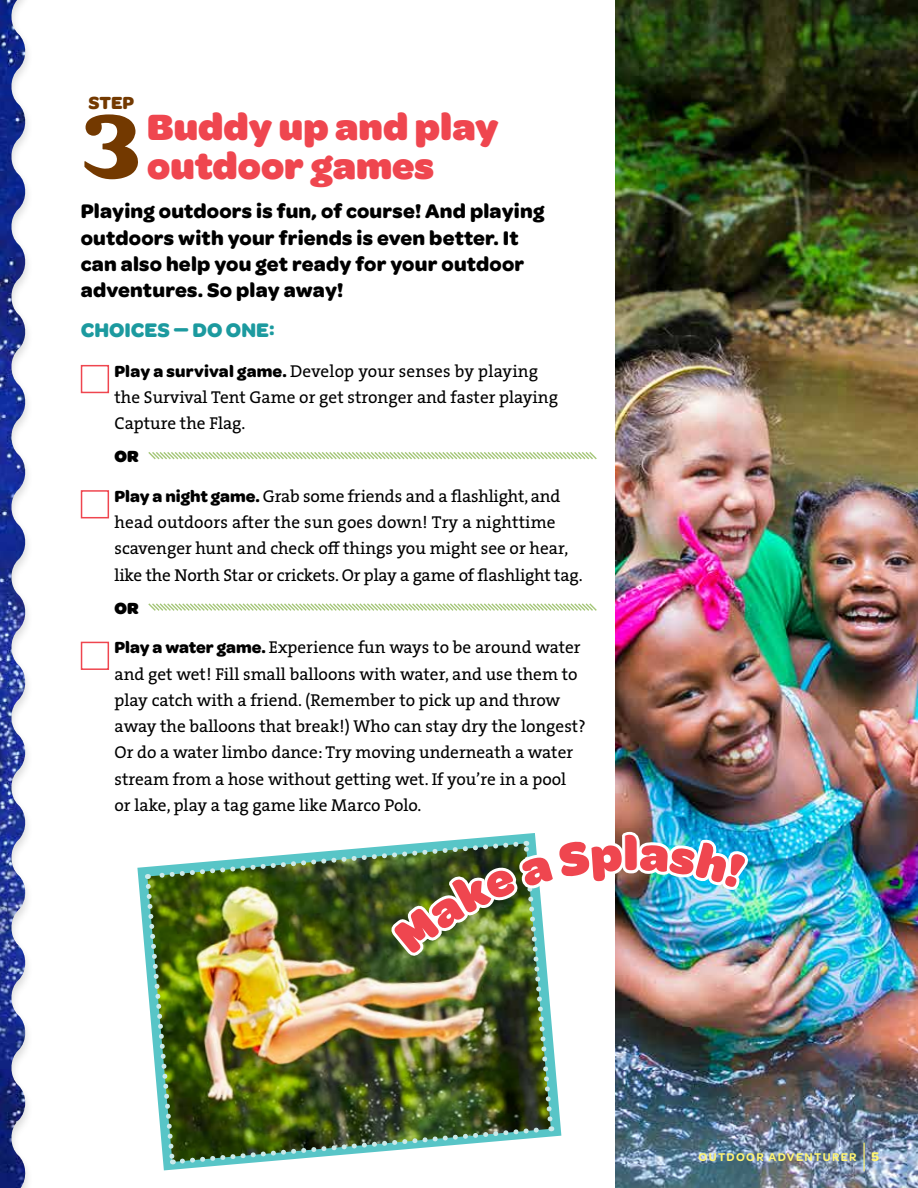
<style>
.page{position:relative;width:918px;height:1188px;background:#fff}
.page>*{position:absolute;margin:0;border:0;box-sizing:border-box;transform-origin:0 0}
.t1{font:109.5px "Kari";color:#733900}
.t2{font:900 49.5px "Omnes Girl Scouts";color:#ef464f}
.t3{font:900 39px/39px "Omnes Girl Scouts";color:#ef464f}
.t4{font:700 21px/26.2px "Omnes Girl Scouts";letter-spacing:.01em;color:#000}
.t5{font:700 21px "Omnes Girl Scouts";color:#1c9a9f}
.t6{font:700 18.75px "Omnes Girl Scouts";color:#733900}
.t7{font:17.25px/26.2px "The Serif HP5 Plain";color:#000}
.t8{font:900 17.25px "Omnes Girl Scouts";color:#000}
.t9{font:600 12px "Omnes Girl Scouts";letter-spacing:.11em;color:#fff572}
.s1{font-family:"Omnes Girl Scouts";font-weight:700}
.s2{font-weight:700;font-size:13.5px}
</style>
<div class="page">
<img style="left:0;top:0;width:27px;height:1188px">
<div style="left:81px;top:365px;width:28px;height:28px;border:2px solid #ef464f"></div>
<div style="left:81px;top:490px;width:28px;height:28px;border:2px solid #ef464f"></div>
<div style="left:81px;top:642px;width:28px;height:28px;border:2px solid #ef464f"></div>
<img style="left:755px;top:0;width:163px;height:1188px">
<div style="left:0;top:480px;width:7px;height:569px;background:#000;opacity:.75"></div>
<hr style="left:863px;top:1143px;width:2px;height:28px;background:#fff572">
<img style="left:143px;top:0;width:612px;height:1188px">
<p class="t6" style="left:88px;top:89px;width:47px">STEP</p>
<h1 class="t1" style="left:81px;top:80px;width:62px">3</h1>
<h3 class="t3" style="left:147px;top:103px;width:353px">Buddy up and play outdoor games</h3>
<p class="t4" style="left:81px;top:197px;width:465px">Playing outdoors is fun, of course! And playing outdoors with your friends is even better. It can also help you get ready for your outdoor adventures. So play away!</p>
<p class="t5" style="left:81px;top:314px;width:195px">CHOICES — DO ONE:</p>
<p class="t7" style="left:115px;top:358px;width:445px"><span class="s1">Play a survival game.</span> Develop your senses by playing the Survival Tent Game or get stronger and faster playing<br>Capture the Flag.</p>
<p class="t8" style="left:115px;top:443px;width:26px">OR</p>
<p class="t7" style="left:115px;top:483px;width:470px"><span class="s1">Play a night game.</span> Grab some friends and a flashlight, and head outdoors after the sun goes down! Try a nighttime scavenger hunt and check off things you might see or hear, like the North Star or crickets. Or play a game of flashlight tag.</p>
<p class="t8" style="left:115px;top:595px;width:26px">OR</p>
<p class="t7" style="left:115px;top:634px;width:473px"><span class="s1">Play a water game.</span> Experience fun ways to be around water and get wet! Fill small balloons with water, and use them to play catch with a friend. (Remember to pick up and throw away the balloons that break!) Who can stay dry the longest?<br>Or do a water limbo dance: Try moving underneath a water stream from a hose without getting wet. If you’re in a pool or lake, play a tag game like Marco Polo.</p>
<h2 class="t2" style="left:623px;top:816px;width:17px">l</h2>
<p class="t9" style="left:699px;top:1148px;width:182px">OUTDOOR ADVENTURER <span class="s2">5</span></p>
</div>
